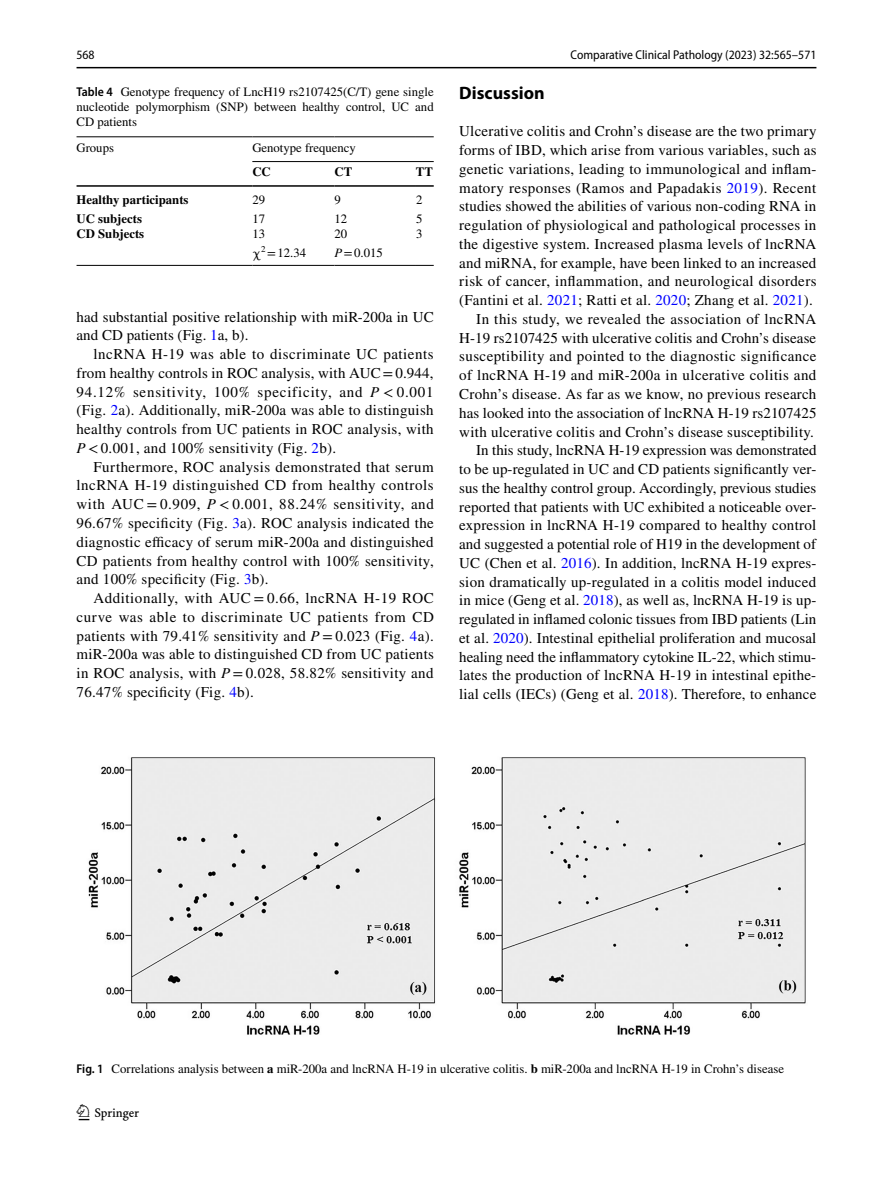
<style>
.page{position:relative;width:893px;height:1187px;background:#fff}
.page>*{position:absolute;margin:0;border:0;box-sizing:border-box;transform-origin:0 0}
.t1{font:22.5px "Springnew Regular 2";color:#000}
.t2{font:700 18px "Myriad Pro";color:#000}
.t3{font:15px/18.8px "STIX";letter-spacing:.015em;color:#000;text-align:justify}
.t4{font:12.75px/15px "STIX";color:#000}
.t5{font:semi-condensed 12.75px "Myriad Pro";color:#000}
.t6{font:700 12.75px/15px "STIX";color:#000}
.s1{font-family:"Myriad Pro";font-weight:600;font-stretch:semi-condensed}
.s2{font-family:"Code 2000"}
.s3{font-style:italic}
.s4{color:#00f}
.s5{font-weight:700}
</style>
<div class="page">
<hr style="left:77px;top:67px;width:739px;height:1px;background:#000">
<hr style="left:77px;top:136px;width:175px;height:1px;background:#000">
<hr style="left:252px;top:136px;width:82px;height:1px;background:#000">
<hr style="left:334px;top:136px;width:82px;height:1px;background:#000">
<svg style="left:416px;top:136px;width:18px;height:1px"></svg>
<hr style="left:77px;top:185px;width:175px;height:2px;background:#000">
<hr style="left:252px;top:185px;width:82px;height:2px;background:#000">
<hr style="left:334px;top:185px;width:82px;height:2px;background:#000">
<svg style="left:416px;top:185px;width:18px;height:2px"></svg>
<hr style="left:77px;top:265px;width:175px;height:1px;background:#000">
<hr style="left:252px;top:265px;width:82px;height:1px;background:#000">
<hr style="left:334px;top:265px;width:82px;height:1px;background:#000">
<svg style="left:416px;top:265px;width:18px;height:1px"></svg>
<hr style="left:252px;top:161px;width:182px;height:1px;background:#000">
<img style="left:88px;top:757px;width:718px;height:278px">
<p class="t5" style="left:77px;top:48px;width:20px">568</p>
<p class="t5" style="left:571px;top:48px;width:247px">Comparative Clinical Pathology (2023) 32:565–571</p>
<p class="t4" style="left:77px;top:85px;width:359px;text-align:justify"><span class="s1">Table 4</span> Genotype frequency of LncH19 rs2107425(C/T) gene single nucleotide polymorphism (SNP) between healthy control, UC and CD patients</p>
<p class="t4" style="left:77px;top:141px;width:39px">Groups</p>
<p class="t4" style="left:252px;top:141px;width:105px">Genotype frequency</p>
<p class="t6" style="left:252px;top:164px;width:20px">CC</p>
<p class="t6" style="left:334px;top:164px;width:19px">CT</p>
<p class="t6" style="left:416px;top:164px;width:19px">TT</p>
<p class="t6" style="left:77px;top:192px;width:114px">Healthy participants</p>
<p class="t4" style="left:252px;top:193px;width:14px">29</p>
<p class="t4" style="left:335px;top:193px;width:8px">9</p>
<p class="t4" style="left:416px;top:193px;width:8px">2</p>
<p class="t6" style="left:77px;top:211px;width:69px">UC subjects<br>CD Subjects</p>
<p class="t4" style="left:252px;top:212px;width:14px">17<br>13</p>
<p class="t4" style="left:335px;top:212px;width:14px">12<br>20</p>
<p class="t4" style="left:416px;top:212px;width:8px">5<br>3</p>
<p class="t4" style="left:252px;top:246px;width:55px"><span class="s2">χ</span><sup>2</sup> =12.34</p>
<p class="t4" style="left:334px;top:246px;width:50px"><span class="s3">P</span>=0.015</p>
<p class="t3" style="left:77px;top:308px;width:359px">had substantial positive relationship with miR-200a in UC and CD patients (Fig. <span class="s4">1</span>a, b).</p>
<p class="t3" style="left:77px;top:346px;width:359px;text-indent:17px">lncRNA H-19 was able to discriminate UC patients from healthy controls in ROC analysis, with AUC=0.944, 94.12% sensitivity, 100% specificity, and <span class="s3">P</span> &lt; 0.001 (Fig. <span class="s4">2</span>a). Additionally, miR-200a was able to distinguish healthy controls from UC patients in ROC analysis, with <span class="s3">P</span>&lt;0.001, and 100% sensitivity (Fig. <span class="s4">2</span>b).</p>
<p class="t3" style="left:77px;top:458px;width:359px;text-indent:17px">Furthermore, ROC analysis demonstrated that serum lncRNA H-19 distinguished CD from healthy controls with AUC = 0.909, <span class="s3">P</span> &lt; 0.001, 88.24% sensitivity, and 96.67% specificity (Fig. <span class="s4">3</span>a). ROC analysis indicated the diagnostic efficacy of serum miR-200a and distinguished CD patients from healthy control with 100% sensitivity, and 100% specificity (Fig. <span class="s4">3</span>b).</p>
<p class="t3" style="left:77px;top:589px;width:359px;text-indent:17px">Additionally, with AUC = 0.66, lncRNA H-19 ROC curve was able to discriminate UC patients from CD patients with 79.41% sensitivity and <span class="s3">P</span> =0.023 (Fig. <span class="s4">4</span>a). miR-200a was able to distinguished CD from UC patients in ROC analysis, with <span class="s3">P</span> =0.028, 58.82% sensitivity and 76.47% specificity (Fig. <span class="s4">4</span>b).</p>
<p class="t2" style="left:459px;top:81px;width:87px">Discussion</p>
<p class="t3" style="left:459px;top:123px;width:359px;text-align:right">Ulcerative colitis and Crohn’s disease are the two primary forms of IBD, which arise from various variables, such as genetic variations, leading to immunological and inflam&shy;matory responses (Ramos and Papadakis <span class="s4">2019</span>). Recent studies showed the abilities of various non-coding RNA in regulation of physiological and pathological processes in the digestive system. Increased plasma levels of lncRNA and miRNA, for example, have been linked to an increased risk of cancer, inflammation, and neurological disorders (Fantini et al. <span class="s4">2021</span>; Ratti et al. <span class="s4">2020</span>; Zhang et al. <span class="s4">2021</span>).<br>In this study, we revealed the association of lncRNA H-19 rs2107425 with ulcerative colitis and Crohn’s disease susceptibility and pointed to the diagnostic significance of lncRNA H-19 and miR-200a in ulcerative colitis and Crohn’s disease. As far as we know, no previous research has looked into the association of lncRNA H-19 rs2107425 with ulcerative colitis and Crohn’s disease susceptibility.<br>In this study, lncRNA H-19 expression was demonstrated<br>to be up-regulated in UC and CD patients significantly ver&shy;sus the healthy control group. Accordingly, previous studies reported that patients with UC exhibited a noticeable over&shy;expression in lncRNA H-19 compared to healthy control and suggested a potential role of H19 in the development of UC (Chen et al. <span class="s4">2016</span>). In addition, lncRNA H-19 expres&shy;sion dramatically up-regulated in a colitis model induced in mice (Geng et al. <span class="s4">2018</span>), as well as, lncRNA H-19 is up&shy;regulated in inflamed colonic tissues from IBD patients (Lin et al. <span class="s4">2020</span>). Intestinal epithelial proliferation and mucosal healing need the inflammatory cytokine IL-22, which stimu&shy;lates the production of lncRNA H-19 in intestinal epithe&shy;lial cells (IECs) (Geng et al. <span class="s4">2018</span>). Therefore, to enhance</p>
<p class="t4" style="left:77px;top:1061px;width:709px"><span class="s1">Fig. 1</span> Correlations analysis between <span class="s5">a</span> miR-200a and lncRNA H-19 in ulcerative colitis. <span class="s5">b</span> miR-200a and lncRNA H-19 in Crohn’s disease</p>
<h1 class="t1" style="left:79px;top:1104px;width:62px">1 3</h1>
</div>
